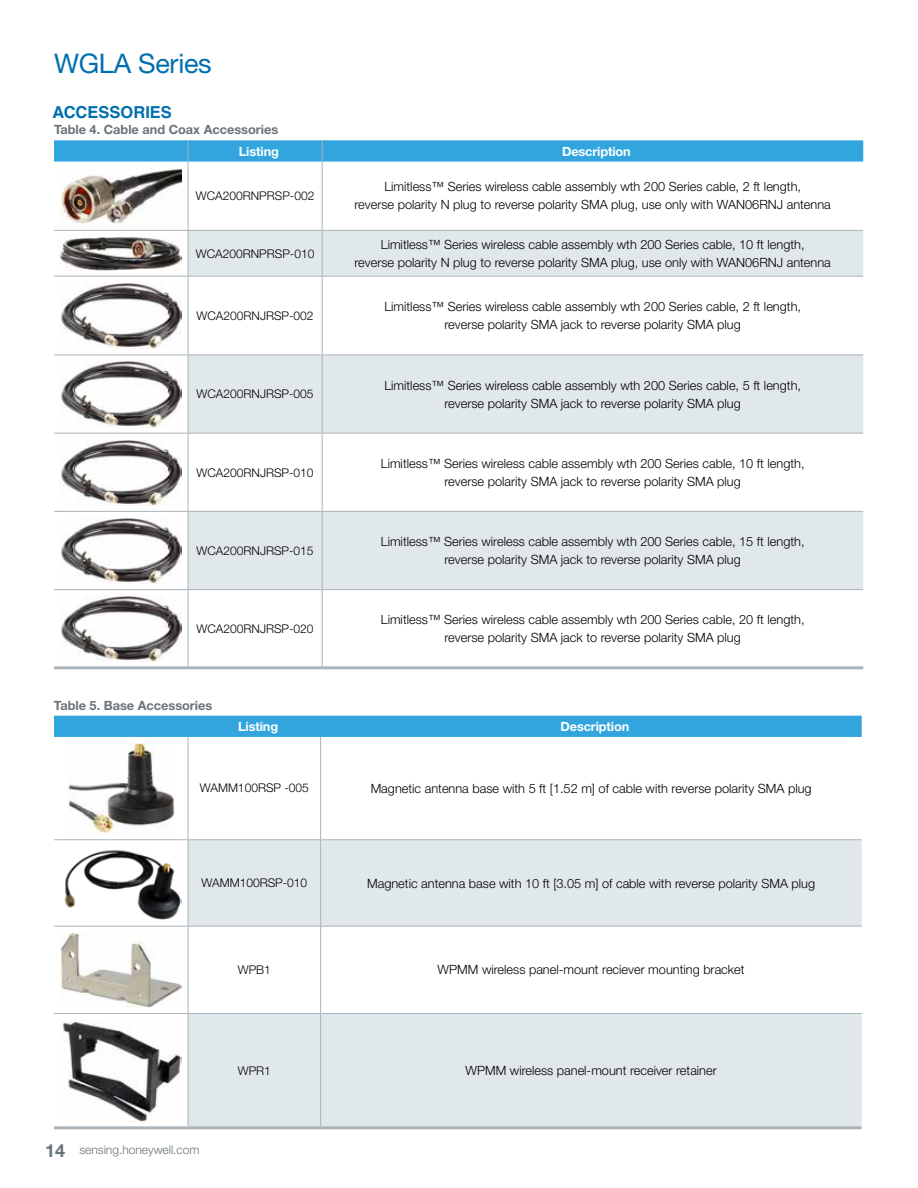
<style>
.page{position:relative;width:918px;height:1188px;background:#fff}
.page>*{position:absolute;margin:0;border:0;box-sizing:border-box;transform-origin:0 0}
.t1{font:27px "Helvetica Neue LT Std";letter-spacing:-.01em;color:#006faf}
.t2{font:700 16.5px "Helvetica LT Std";color:#006faf}
.t3{font:300 12.75px/18px "Helvetica Neue LT Std";color:#000;text-align:center}
.t4{font:700 12.75px "Helvetica Neue LT Std";color:#68737a}
.t5{font:700 12.75px "Helvetica Neue LT Std";letter-spacing:-.01em;color:#fff}
.t6{font:300 12px "Helvetica Neue LT Std";color:#000}
.t7{font:300 12px "Helvetica Neue LT Std";color:#68737a}
.s1{font-weight:700;font-size:18px}
</style>
<div class="page">
<svg style="left:189px;top:231px;width:674px;height:358px;fill:#e1e8ec"></svg>
<hr style="left:54px;top:666px;width:134px;height:3px;background:#abb4ba">
<hr style="left:188px;top:666px;width:134px;height:3px;background:#abb4ba">
<hr style="left:322px;top:666px;width:541px;height:3px;background:#abb4ba">
<hr style="left:54px;top:230px;width:134px;height:1px;background:#abb4ba">
<hr style="left:188px;top:230px;width:134px;height:1px;background:#abb4ba">
<hr style="left:54px;top:276px;width:134px;height:1px;background:#abb4ba">
<hr style="left:188px;top:276px;width:134px;height:1px;background:#abb4ba">
<hr style="left:54px;top:355px;width:134px;height:1px;background:#abb4ba">
<hr style="left:188px;top:355px;width:134px;height:1px;background:#abb4ba">
<hr style="left:54px;top:433px;width:134px;height:1px;background:#abb4ba">
<hr style="left:188px;top:433px;width:134px;height:1px;background:#abb4ba">
<hr style="left:54px;top:511px;width:134px;height:1px;background:#abb4ba">
<hr style="left:188px;top:511px;width:134px;height:1px;background:#abb4ba">
<hr style="left:54px;top:589px;width:134px;height:1px;background:#abb4ba">
<hr style="left:188px;top:589px;width:134px;height:1px;background:#abb4ba">
<hr style="left:322px;top:230px;width:541px;height:1px;background:#abb4ba">
<hr style="left:322px;top:276px;width:541px;height:1px;background:#abb4ba">
<hr style="left:322px;top:355px;width:541px;height:1px;background:#abb4ba">
<hr style="left:322px;top:433px;width:541px;height:1px;background:#abb4ba">
<hr style="left:322px;top:511px;width:541px;height:1px;background:#abb4ba">
<hr style="left:322px;top:589px;width:541px;height:1px;background:#abb4ba">
<svg style="left:54px;top:140px;width:809px;height:22px;background:#39a7de"></svg>
<hr style="left:188px;top:162px;width:1px;height:68px;background:#abb4ba">
<hr style="left:322px;top:162px;width:1px;height:68px;background:#abb4ba">
<hr style="left:188px;top:231px;width:1px;height:45px;background:#abb4ba">
<hr style="left:322px;top:231px;width:1px;height:45px;background:#abb4ba">
<hr style="left:188px;top:277px;width:1px;height:78px;background:#abb4ba">
<hr style="left:322px;top:277px;width:1px;height:78px;background:#abb4ba">
<hr style="left:188px;top:355px;width:1px;height:78px;background:#abb4ba">
<hr style="left:322px;top:355px;width:1px;height:78px;background:#abb4ba">
<hr style="left:188px;top:434px;width:1px;height:77px;background:#abb4ba">
<hr style="left:322px;top:434px;width:1px;height:77px;background:#abb4ba">
<hr style="left:188px;top:512px;width:1px;height:77px;background:#abb4ba">
<hr style="left:322px;top:512px;width:1px;height:77px;background:#abb4ba">
<hr style="left:188px;top:590px;width:1px;height:76px;background:#abb4ba">
<hr style="left:322px;top:590px;width:1px;height:76px;background:#abb4ba">
<img style="left:60px;top:168px;width:121px;height:56px">
<img style="left:60px;top:236px;width:121px;height:34px">
<img style="left:60px;top:283px;width:122px;height:65px">
<img style="left:60px;top:361px;width:122px;height:66px">
<img style="left:60px;top:440px;width:122px;height:65px">
<img style="left:60px;top:518px;width:122px;height:66px">
<img style="left:60px;top:596px;width:122px;height:66px">
<div style="left:54px;top:716px;width:808px;height:21px;background:#32a5de"></div>
<svg style="left:189px;top:840px;width:673px;height:286px;fill:#e1e8ec"></svg>
<hr style="left:54px;top:839px;width:134px;height:1px;background:#abb4ba">
<hr style="left:188px;top:839px;width:133px;height:1px;background:#abb4ba">
<hr style="left:54px;top:926px;width:134px;height:1px;background:#abb4ba">
<hr style="left:188px;top:926px;width:133px;height:1px;background:#abb4ba">
<hr style="left:54px;top:1013px;width:134px;height:1px;background:#abb4ba">
<hr style="left:188px;top:1013px;width:133px;height:1px;background:#abb4ba">
<hr style="left:54px;top:1126px;width:134px;height:3px;background:#abb4ba">
<hr style="left:188px;top:1126px;width:133px;height:3px;background:#abb4ba">
<hr style="left:321px;top:1126px;width:541px;height:3px;background:#abb4ba">
<hr style="left:321px;top:839px;width:541px;height:1px;background:#abb4ba">
<hr style="left:321px;top:926px;width:541px;height:1px;background:#abb4ba">
<hr style="left:321px;top:1013px;width:541px;height:1px;background:#abb4ba">
<hr style="left:188px;top:737px;width:1px;height:102px;background:#abb4ba">
<hr style="left:320px;top:737px;width:1px;height:102px;background:#abb4ba">
<hr style="left:188px;top:840px;width:1px;height:86px;background:#abb4ba">
<hr style="left:320px;top:840px;width:1px;height:86px;background:#abb4ba">
<hr style="left:188px;top:927px;width:1px;height:86px;background:#abb4ba">
<hr style="left:320px;top:927px;width:1px;height:86px;background:#abb4ba">
<hr style="left:188px;top:1014px;width:1px;height:112px;background:#abb4ba">
<hr style="left:320px;top:1014px;width:1px;height:112px;background:#abb4ba">
<img style="left:68px;top:743px;width:106px;height:91px">
<img style="left:64px;top:850px;width:118px;height:70px">
<img style="left:60px;top:932px;width:122px;height:76px">
<img style="left:60px;top:1020px;width:122px;height:102px">
<h1 class="t1" style="left:54px;top:48px;width:159px">WGLA Series</h1>
<p class="t2" style="left:52px;top:102px;width:121px">ACCESSORIES</p>
<p class="t4" style="left:54px;top:122px;width:226px">Table 4. Cable and Coax Accessories</p>
<p class="t5" style="left:239px;top:143px;width:42px">Listing</p>
<p class="t5" style="left:562px;top:143px;width:70px">Description</p>
<p class="t6" style="left:196px;top:188px;width:120px">WCA200RNPRSP-002</p>
<p class="t3" style="left:355px;top:178px;width:478px">Limitless™ Series wireless cable assembly wth 200 Series cable, 2 ft length,<br>reverse polarity N plug to reverse polarity SMA plug, use only with WAN06RNJ antenna</p>
<p class="t6" style="left:196px;top:246px;width:120px">WCA200RNPRSP-010</p>
<p class="t3" style="left:355px;top:235px;width:478px">Limitless™ Series wireless cable assembly wth 200 Series cable, 10 ft length,<br>reverse polarity N plug to reverse polarity SMA plug, use only with WAN06RNJ antenna</p>
<p class="t6" style="left:197px;top:308px;width:118px">WCA200RNJRSP-002</p>
<p class="t3" style="left:384px;top:297px;width:418px">Limitless™ Series wireless cable assembly wth 200 Series cable, 2 ft length, reverse polarity SMA jack to reverse polarity SMA plug</p>
<p class="t6" style="left:197px;top:387px;width:118px">WCA200RNJRSP-005</p>
<p class="t3" style="left:384px;top:376px;width:418px">Limitless™ Series wireless cable assembly wth 200 Series cable, 5 ft length, reverse polarity SMA jack to reverse polarity SMA plug</p>
<p class="t6" style="left:197px;top:465px;width:118px">WCA200RNJRSP-010</p>
<p class="t3" style="left:381px;top:454px;width:425px">Limitless™ Series wireless cable assembly wth 200 Series cable, 10 ft length, reverse polarity SMA jack to reverse polarity SMA plug</p>
<p class="t6" style="left:197px;top:543px;width:118px">WCA200RNJRSP-015</p>
<p class="t3" style="left:381px;top:532px;width:425px">Limitless™ Series wireless cable assembly wth 200 Series cable, 15 ft length, reverse polarity SMA jack to reverse polarity SMA plug</p>
<p class="t6" style="left:197px;top:621px;width:118px">WCA200RNJRSP-020</p>
<p class="t3" style="left:381px;top:610px;width:425px">Limitless™ Series wireless cable assembly wth 200 Series cable, 20 ft length, reverse polarity SMA jack to reverse polarity SMA plug</p>
<p class="t4" style="left:54px;top:697px;width:160px">Table 5. Base Accessories</p>
<p class="t5" style="left:238px;top:718px;width:42px">Listing</p>
<p class="t5" style="left:560px;top:718px;width:70px">Description</p>
<p class="t6" style="left:200px;top:781px;width:111px">WAMM100RSP -005</p>
<p class="t3" style="left:371px;top:779px;width:442px">Magnetic antenna base with 5 ft [1.52 m] of cable with reverse polarity SMA plug</p>
<p class="t6" style="left:201px;top:876px;width:107px">WAMM100RSP-010</p>
<p class="t3" style="left:367px;top:874px;width:450px">Magnetic antenna base with 10 ft [3.05 m] of cable with reverse polarity SMA plug</p>
<p class="t6" style="left:238px;top:963px;width:35px">WPB1</p>
<p class="t3" style="left:438px;top:961px;width:309px">WPMM wireless panel-mount reciever mounting bracket</p>
<p class="t7" style="left:45px;top:1143px;width:156px"><span class="s1">14</span> sensing.honeywell.com</p>
<p class="t6" style="left:238px;top:1063px;width:35px">WPR1</p>
<p class="t3" style="left:466px;top:1061px;width:253px">WPMM wireless panel-mount receiver retainer</p>
</div>
